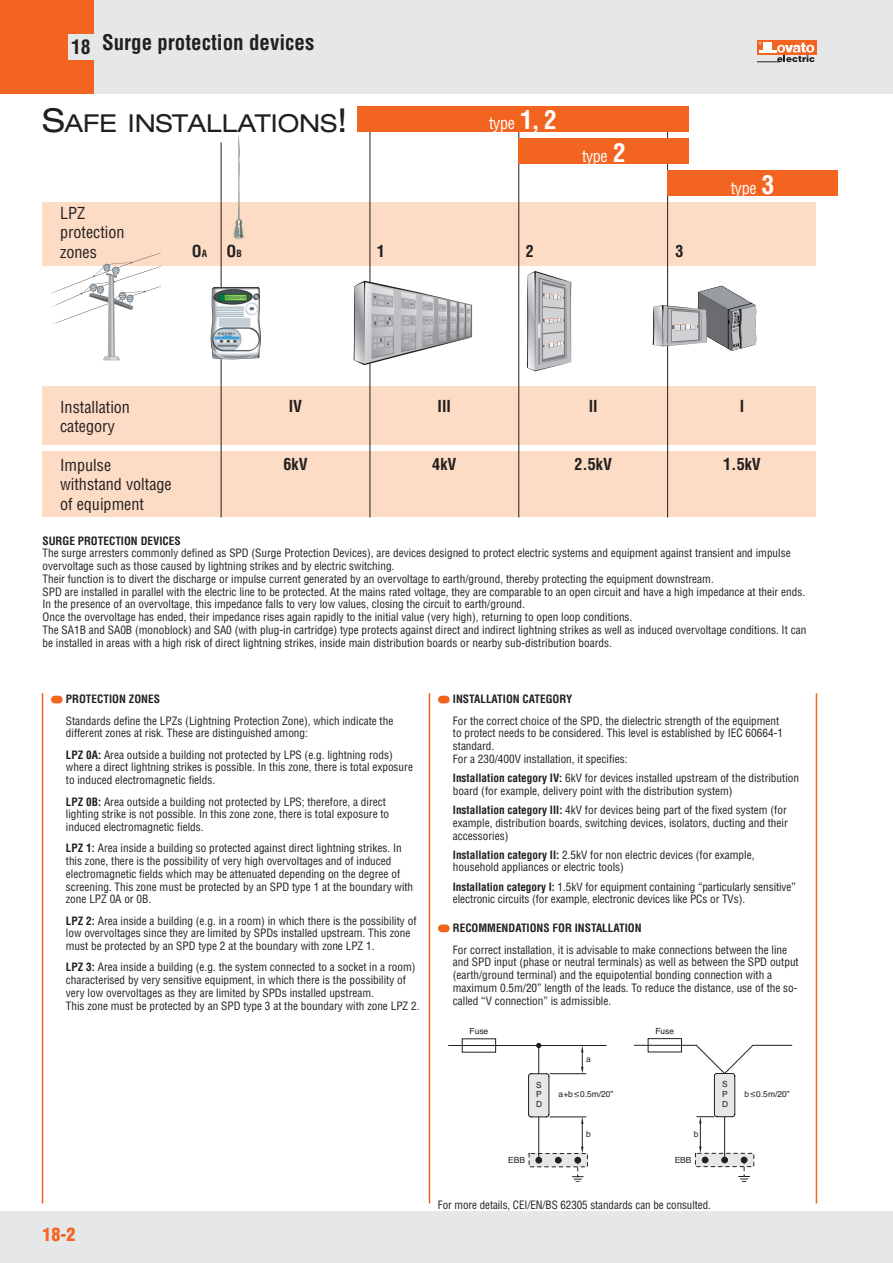
<style>
.page{position:relative;width:893px;height:1263px;background:#fff}
.page>*{position:absolute;margin:0;border:0;box-sizing:border-box;transform-origin:0 0}
.t1{font:expanded 24.75px "Helvetica Neue";color:#231f20}
.t2{font:700 condensed 21px "Helvetica";color:#231f20}
.t3{font:900 condensed 18px "Helvetica";color:#f36421}
.t4{font:condensed 16.2px/19.4px "Helvetica";color:#231f20}
.t5{font:700 condensed 16.2px "Helvetica";color:#231f20}
.t6{font:condensed 16.2px "Helvetica";letter-spacing:-.025em;color:#fff}
.t7{font:condensed 11.25px/12.8px "Helvetica";color:#231f20}
.t8{font:700 condensed 11.25px "Helvetica";color:#231f20}
.t9{font:8.4px/9.6px "Helvetica";color:#231f20;text-align:justify}
.s1{font-size:33px}
.s2{font-weight:700;font-size:25.2px}
.s3{font-size:9.75px}
.s4{font-weight:700}
</style>
<div class="page">
<div style="left:0;top:0;width:893px;height:94px;background:#e6e7e9"></div>
<div style="left:0;top:1212px;width:893px;height:51px;background:#e6e7e9"></div>
<div style="left:757px;top:40px;width:59px;height:15px;background:#f36421"></div>
<svg style="left:757px;top:42px;width:58px;height:21px"></svg>
<div style="left:0;top:0;width:94px;height:94px;background:#f36421"></div>
<div style="left:68px;top:34px;width:28px;height:26px;background:#e6e7e9"></div>
<div style="left:43px;top:451px;width:773px;height:66px;background:#fddcc5"></div>
<div style="left:43px;top:202px;width:773px;height:64px;background:#fddcc5"></div>
<hr style="left:42px;top:693px;width:1px;height:510px;background:#f36421">
<hr style="left:429px;top:693px;width:1px;height:510px;background:#f36421">
<hr style="left:816px;top:693px;width:1px;height:510px;background:#f36421">
<div style="left:51px;top:696px;width:12px;height:7px;background:#f36421;border-radius:4px"></div>
<div style="left:438px;top:696px;width:12px;height:7px;background:#f36421;border-radius:4px"></div>
<div style="left:438px;top:924px;width:12px;height:8px;background:#f36421;border-radius:4px"></div>
<div style="left:43px;top:386px;width:773px;height:58px;background:#fddcc5"></div>
<hr style="left:221px;top:142px;width:1px;height:375px;background:#231f20">
<hr style="left:370px;top:107px;width:1px;height:410px;background:#231f20">
<hr style="left:518px;top:107px;width:1px;height:410px;background:#231f20">
<hr style="left:667px;top:107px;width:1px;height:410px;background:#231f20">
<div style="left:357px;top:106px;width:332px;height:26px;background:#f36421"></div>
<div style="left:519px;top:138px;width:170px;height:26px;background:#f36421"></div>
<div style="left:668px;top:170px;width:170px;height:26px;background:#f36421"></div>
<svg style="left:50px;top:252px;width:111px;height:108px"></svg>
<img style="left:210px;top:287px;width:51px;height:72px">
<img style="left:233px;top:135px;width:12px;height:104px">
<svg style="left:354px;top:281px;width:118px;height:84px"></svg>
<svg style="left:526px;top:271px;width:46px;height:101px;background:#c0c0c2"></svg>
<img style="left:698px;top:286px;width:58px;height:65px">
<svg style="left:653px;top:305px;width:54px;height:41px;background:#b9babc"></svg>
<hr style="left:634px;top:1045px;width:62px;height:1px;background:#231f20">
<hr style="left:753px;top:1045px;width:39px;height:1px;background:#231f20">
<div style="left:648px;top:1038px;width:34px;height:14px;border:1px solid #231f20"></div>
<svg style="left:695px;top:1045px;width:59px;height:137px"></svg>
<hr style="left:448px;top:1045px;width:158px;height:1px;background:#231f20">
<div style="left:462px;top:1038px;width:34px;height:14px;border:1px solid #231f20"></div>
<svg style="left:528px;top:1043px;width:60px;height:139px"></svg>
<h2 class="t2" style="left:71px;top:30px;width:245px"><sub>18</sub> Surge protection devices</h2>
<h1 class="t1" style="left:43px;top:108px;width:307px"><span class="s1">S</span>AFE INSTALLATIONS<span class="s1">!</span></h1>
<h3 class="t6" style="left:489px;top:113px;width:69px">type <span class="s2">1, 2</span></h3>
<h3 class="t6" style="left:582px;top:146px;width:45px">type <span class="s2">2</span></h3>
<h3 class="t4" style="left:60px;top:203px;width:66px">LPZ protection zones</h3>
<h3 class="t5" style="left:192px;top:241px;width:51px">O<span class="s3">A</span> O<span class="s3">B</span></h3>
<h3 class="t5" style="left:377px;top:241px;width:10px">1</h3>
<h3 class="t5" style="left:526px;top:241px;width:10px">2</h3>
<h3 class="t5" style="left:676px;top:241px;width:10px">3</h3>
<h3 class="t6" style="left:731px;top:177px;width:45px">type <span class="s2">3</span></h3>
<h3 class="t4" style="left:60px;top:397px;width:71px">Installation category</h3>
<h3 class="t4" style="left:60px;top:455px;width:113px">Impulse withstand voltage of equipment</h3>
<h3 class="t5" style="left:289px;top:396px;width:15px">IV</h3>
<h3 class="t5" style="left:283px;top:454px;width:26px">6kV</h3>
<h3 class="t5" style="left:438px;top:396px;width:15px">III</h3>
<h3 class="t5" style="left:432px;top:454px;width:26px">4kV</h3>
<h3 class="t5" style="left:589px;top:396px;width:10px">II</h3>
<h3 class="t5" style="left:574px;top:454px;width:39px">2.5kV</h3>
<h3 class="t5" style="left:740px;top:396px;width:6px">I</h3>
<h3 class="t5" style="left:723px;top:454px;width:39px">1.5kV</h3>
<p class="t8" style="left:43px;top:534px;width:140px">SURGE PROTECTION DEVICES</p>
<p class="t7" style="left:43px;top:547px;width:765px">The surge arresters commonly defined as SPD (Surge Protection Devices), are devices designed to protect electric systems and equipment against transient and impulse overvoltage such as those caused by lightning strikes and by electric switching.<br>Their function is to divert the discharge or impulse current generated by an overvoltage to earth/ground, thereby protecting the equipment downstream.<br>SPD are installed in parallel with the electric line to be protected. At the mains rated voltage, they are comparable to an open circuit and have a high impedance at their ends.<br>In the presence of an overvoltage, this impedance falls to very low values, closing the circuit to earth/ground.<br>Once the overvoltage has ended, their impedance rises again rapidly to the initial value (very high), returning to open loop conditions.<br>The SA1B and SA0B (monoblock) and SA0 (with plug-in cartridge) type protects against direct and indirect lightning strikes as well as induced overvoltage conditions. It can be installed in areas with a high risk of direct lightning strikes, inside main distribution boards or nearby sub-distribution boards.</p>
<p class="t8" style="left:66px;top:692px;width:96px">PROTECTION ZONES</p>
<p class="t7" style="left:66px;top:714px;width:329px">Standards define the LPZs (Lightning Protection Zone), which indicate the different zones at risk. These are distinguished among:</p>
<p class="t7" style="left:66px;top:748px;width:349px"><span class="s4">LPZ 0A:</span> Area outside a building not protected by LPS (e.g. lightning rods) where a direct lightning strikes is possible. In this zone, there is total exposure to induced electromagnetic fields.</p>
<p class="t7" style="left:66px;top:795px;width:325px"><span class="s4">LPZ 0B:</span> Area outside a building not protected by LPS; therefore, a direct lighting strike is not possible. In this zone zone, there is total exposure to induced electromagnetic fields.</p>
<p class="t7" style="left:66px;top:842px;width:349px"><span class="s4">LPZ 1:</span> Area inside a building so protected against direct lightning strikes. In this zone, there is the possibility of very high overvoltages and of induced electromagnetic fields which may be attenuated depending on the degree of screening. This zone must be protected by an SPD type 1 at the boundary with zone LPZ 0A or 0B.</p>
<p class="t7" style="left:66px;top:914px;width:352px"><span class="s4">LPZ 2:</span> Area inside a building (e.g. in a room) in which there is the possibility of low overvoltages since they are limited by SPDs installed upstream. This zone must be protected by an SPD type 2 at the boundary with zone LPZ 1.</p>
<p class="t7" style="left:66px;top:961px;width:355px"><span class="s4">LPZ 3:</span> Area inside a building (e.g. the system connected to a socket in a room) characterised by very sensitive equipment, in which there is the possibility of very low overvoltages as they are limited by SPDs installed upstream.<br>This zone must be protected by an SPD type 3 at the boundary with zone LPZ 2.</p>
<h3 class="t3" style="left:43px;top:1223px;width:34px">18-2</h3>
<p class="t8" style="left:453px;top:692px;width:121px">INSTALLATION CATEGORY</p>
<p class="t7" style="left:453px;top:714px;width:332px">For the correct choice of the SPD, the dielectric strength of the equipment to protect needs to be considered. This level is established by IEC 60664-1 standard.<br>For a 230/400V installation, it specifies:</p>
<p class="t7" style="left:453px;top:771px;width:348px"><span class="s4">Installation category IV:</span> 6kV for devices installed upstream of the distribution board (for example, delivery point with the distribution system)</p>
<p class="t7" style="left:453px;top:803px;width:336px;text-align:justify"><span class="s4">Installation category III:</span> 4kV for devices being part of the fixed system (for example, distribution boards, switching devices, isolators, ducting and their accessories)</p>
<p class="t7" style="left:453px;top:848px;width:303px"><span class="s4">Installation category II:</span> 2.5kV for non electric devices (for example, household appliances or electric tools)</p>
<p class="t7" style="left:453px;top:880px;width:344px"><span class="s4">Installation category I:</span> 1.5kV for equipment containing “particularly sensitive” electronic circuits (for example, electronic devices like PCs or TVs).</p>
<p class="t8" style="left:453px;top:921px;width:190px">RECOMMENDATIONS FOR INSTALLATION</p>
<p class="t7" style="left:453px;top:943px;width:347px">For correct installation, it is advisable to make connections between the line and SPD input (phase or neutral terminals) as well as between the SPD output (earth/ground terminal) and the equipotential bonding connection with a maximum 0.5m/20” length of the leads. To reduce the distance, use of the so&shy;called “V connection” is admissible.</p>
<p class="t9" style="left:469px;top:1027px;width:20px">Fuse</p>
<p class="t9" style="left:536px;top:1080px;width:8px">S P D</p>
<p class="t9" style="left:508px;top:1156px;width:18px">EBB</p>
<p class="t9" style="left:586px;top:1054px;width:6px">a</p>
<p class="t9" style="left:559px;top:1090px;width:56px">a+b 0.5m/20”</p>
<p class="t9" style="left:574px;top:1088px;width:6px">&lt;_</p>
<p class="t9" style="left:586px;top:1129px;width:6px">b</p>
<p class="t9" style="left:655px;top:1027px;width:20px">Fuse</p>
<p class="t9" style="left:694px;top:1129px;width:6px">b</p>
<p class="t9" style="left:675px;top:1155px;width:18px">EBB</p>
<p class="t9" style="left:722px;top:1080px;width:8px">S P D</p>
<p class="t7" style="left:438px;top:1198px;width:274px">For more details, CEI/EN/BS 62305 standards can be consulted.</p>
<p class="t9" style="left:744px;top:1089px;width:47px">b 0.5m/20”</p>
<p class="t9" style="left:750px;top:1088px;width:6px">&lt;_</p>
</div>
